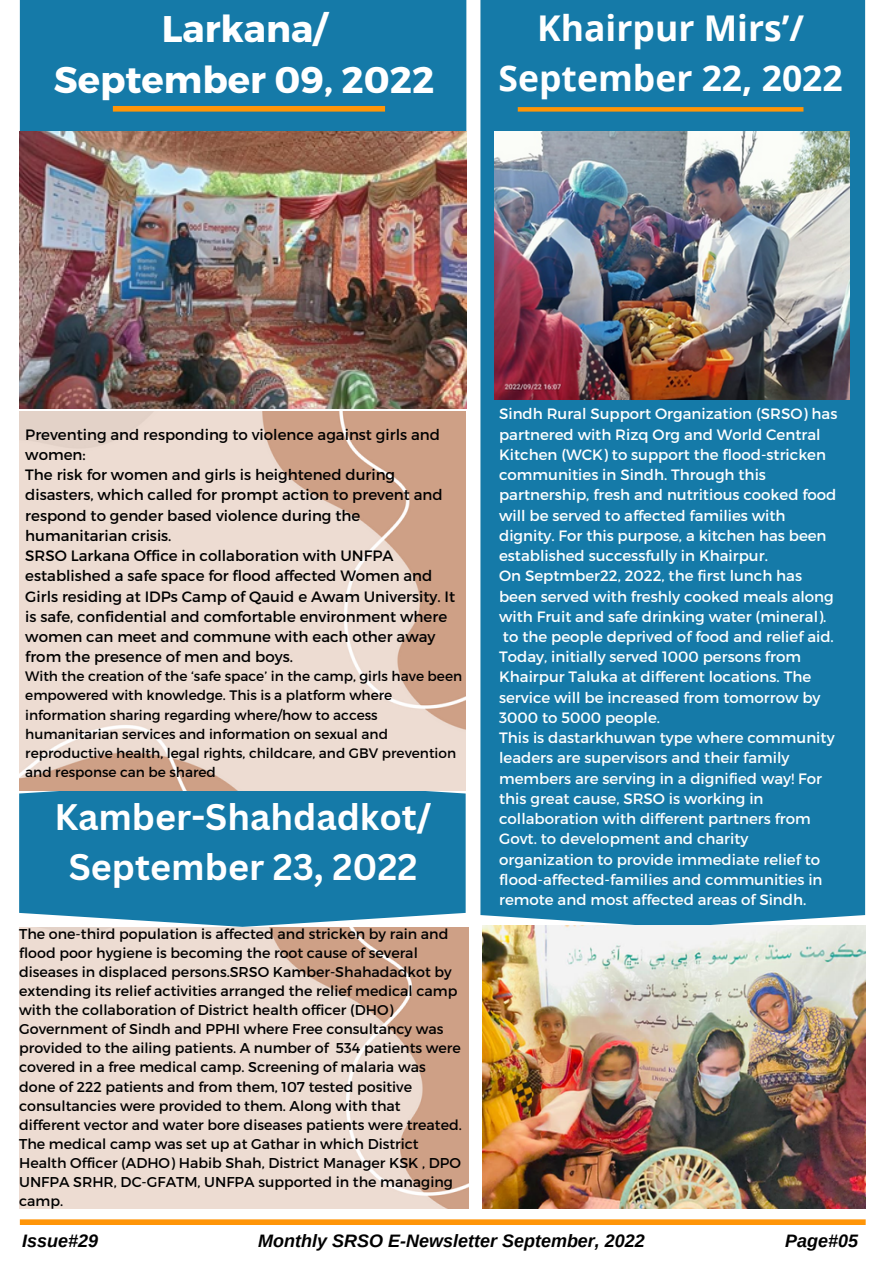
<style>
.page{position:relative;width:893px;height:1264px;background:#fff}
.page>*{position:absolute;margin:0;border:0;box-sizing:border-box;transform-origin:0 0}
.t1{font:700 37.05px/51.8px "Montserrat";color:#fff;text-align:center}
.t2{font:700 36px/49.5px "Canva Sans";color:#fff;text-align:center}
.t3{font:700 35.55px/49.5px "Open Sans";color:#fff;text-align:center}
.t4{font:italic 700 18px "Arimo";color:#000}
.t5{font:15px/20.2px "Montserrat";color:#fff}
.t6{font:15px/20.2px "Montserrat";color:#000}
.t7{font:14.25px/19px "Montserrat";color:#000}
.t8{font:13.65px/19px "Montserrat";color:#000}
</style>
<div class="page">
<div style="left:20px;top:0;width:446px;height:132px;background:#157aa8"></div>
<div style="left:113px;top:106px;width:272px;height:6px;background:#ff9508"></div>
<div style="left:20px;top:1219px;width:845px;height:5px;background:#ff9508"></div>
<div style="left:480px;top:0;width:385px;height:925px;background:#157aa8"></div>
<img style="left:20px;top:132px;width:446px;height:276px">
<img style="left:495px;top:132px;width:354px;height:267px">
<div style="left:19px;top:779px;width:446px;height:147px;background:#157aa8"></div>
<img style="left:482px;top:925px;width:383px;height:283px">
<div style="left:517px;top:107px;width:286px;height:5px;background:#ff9508"></div>
<img style="left:20px;top:411px;width:445px;height:379px">
<img style="left:20px;top:927px;width:448px;height:281px">
<h1 class="t1" style="left:54px;top:1px;width:382px">Larkana/<br>September 09, 2022</h1>
<h3 class="t3" style="left:498px;top:2px;width:345px">Khairpur Mirs’/<br>September 22, 2022</h3>
<p class="t6" style="left:25px;top:423px;width:431px">Preventing and responding to violence against girls and women:<br>The risk for women and girls is heightened during disasters, which called for prompt action to prevent and respond to gender based violence during the humanitarian crisis.<br>SRSO Larkana Office in collaboration with UNFPA established a safe space for flood affected Women and Girls residing at IDPs Camp of Qauid e Awam University. It is safe, confidential and comfortable environment where women can meet and commune with each other away from the presence of men and boys.</p>
<p class="t8" style="left:25px;top:666px;width:438px">With the creation of the ‘safe space’ in the camp, girls have been empowered with knowledge. This is a platform where information sharing regarding where/how to access humanitarian services and information on sexual and reproductive health, legal rights, childcare, and GBV prevention and response can be shared</p>
<h2 class="t2" style="left:54px;top:791px;width:379px">Kamber-Shahdadkot/<br>September 23, 2022</h2>
<p class="t5" style="left:499px;top:403px;width:340px">Sindh Rural Support Organization (SRSO) has partnered with Rizq Org and World Central Kitchen (WCK) to support the flood-stricken communities in Sindh. Through this partnership, fresh and nutritious cooked food will be served to affected families with dignity. For this purpose, a kitchen has been established successfully in Khairpur.<br>On Septmber22, 2022, the first lunch has been served with freshly cooked meals along with Fruit and safe drinking water (mineral). to the people deprived of food and relief aid.<br>Today, initially served 1000 persons from Khairpur Taluka at different locations. The service will be increased from tomorrow by 3000 to 5000 people.<br>This is dastarkhuwan type where community leaders are supervisors and their family members are serving in a dignified way! For this great cause, SRSO is working in collaboration with different partners from Govt. to development and charity organization to provide immediate relief to flood-affected-families and communities in remote and most affected areas of Sindh.</p>
<p class="t7" style="left:19px;top:923px;width:444px">The one-third population is affected and stricken by rain and flood poor hygiene is becoming the root cause of several diseases in displaced persons.SRSO Kamber-Shahadadkot by extending its relief activities arranged the relief medical camp with the collaboration of District health officer (DHO)<br>Government of Sindh and PPHI where Free consultancy was provided to the ailing patients. A number of 534 patients were covered in a free medical camp. Screening of malaria was done of 222 patients and from them, 107 tested positive consultancies were provided to them. Along with that different vector and water bore diseases patients were treated.<br>The medical camp was set up at Gathar in which District Health Officer (ADHO) Habib Shah, District Manager KSK , DPO UNFPA SRHR, DC-GFATM, UNFPA supported in the managing camp.</p>
<p class="t4" style="left:22px;top:1230px;width:77px">Issue#29</p>
<p class="t4" style="left:258px;top:1230px;width:388px">Monthly SRSO E-Newsletter September, 2022</p>
<p class="t4" style="left:785px;top:1230px;width:74px">Page#05</p>
</div>
